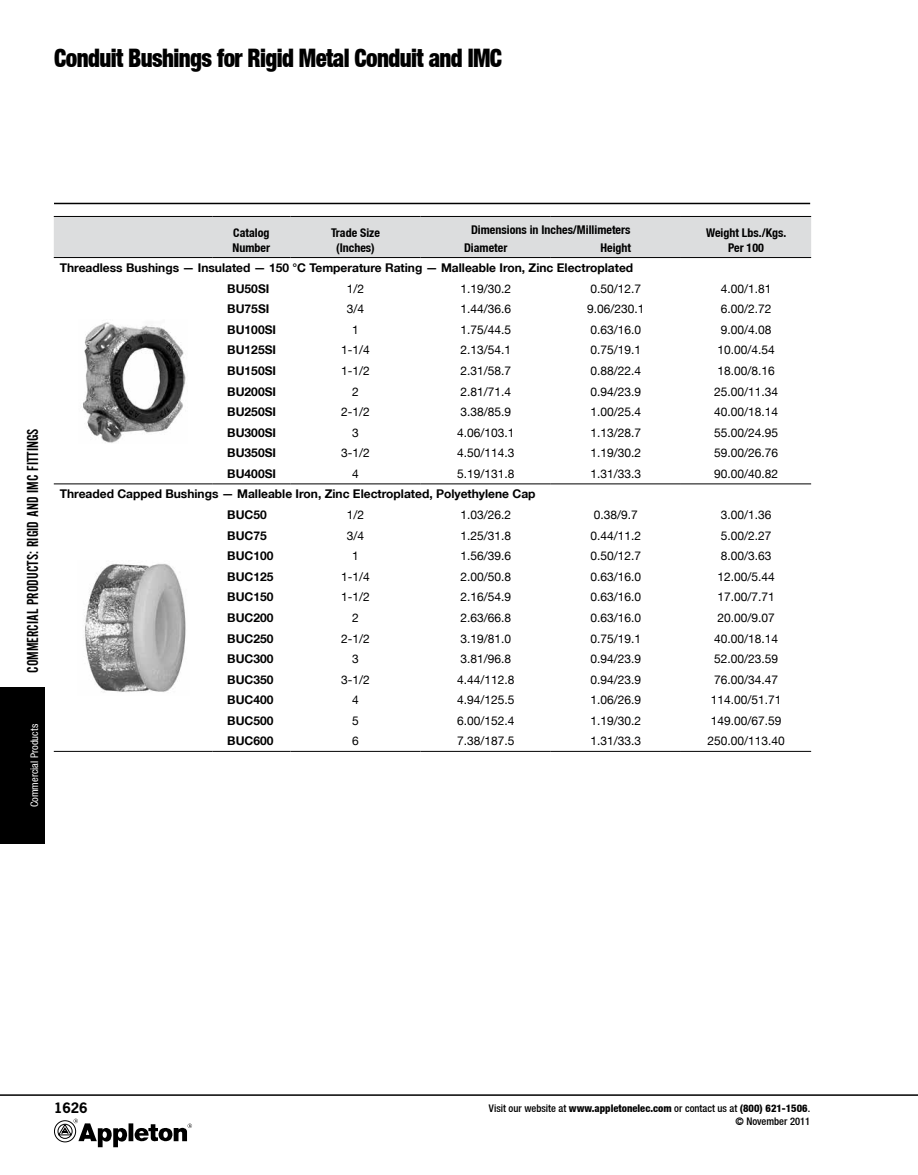
<style>
.page{position:relative;width:918px;height:1175px;background:#fff}
.page>*{position:absolute;margin:0;border:0;box-sizing:border-box;transform-origin:0 0}
.t1{font:900 condensed 25.5px "Helvetica Neue LT";letter-spacing:-.025em;color:#000;scale:.9 1}
.t2{font:16.5px "Alternate Gothic EF No Two";color:#000}
.t3{font:700 13.5px "News Gothic Std";color:#000}
.t4{font:12px "Helvetica Neue LT";color:#000}
.t5{font:700 12px/20.5px "Helvetica Neue LT";color:#000}
.t6{font:700 condensed 12px/14.4px "Helvetica Neue LT";color:#000}
.t7{font:500 condensed 10.5px/12.6px "Helvetica Neue LT";color:#000;text-align:right}
.t8{font:condensed 10.5px "Helvetica Neue LT";color:#fff}
.s1{font-weight:800}
</style>
<div class="page">
<div style="left:54px;top:217px;width:757px;height:40px;background:#dcddde"></div>
<hr style="left:54px;top:483px;width:158px;height:1px;background:#000">
<hr style="left:212px;top:483px;width:78px;height:1px;background:#000">
<hr style="left:290px;top:483px;width:131px;height:1px;background:#000">
<hr style="left:421px;top:483px;width:130px;height:1px;background:#000">
<hr style="left:551px;top:483px;width:130px;height:1px;background:#000">
<hr style="left:681px;top:483px;width:130px;height:1px;background:#000">
<hr style="left:54px;top:751px;width:158px;height:1px;background:#000">
<hr style="left:212px;top:751px;width:78px;height:1px;background:#000">
<hr style="left:290px;top:751px;width:131px;height:1px;background:#000">
<hr style="left:421px;top:751px;width:130px;height:1px;background:#000">
<hr style="left:551px;top:751px;width:130px;height:1px;background:#000">
<hr style="left:681px;top:751px;width:130px;height:1px;background:#000">
<hr style="left:54px;top:216px;width:158px;height:1px;background:#000">
<hr style="left:212px;top:216px;width:78px;height:1px;background:#000">
<hr style="left:290px;top:216px;width:131px;height:1px;background:#000">
<hr style="left:54px;top:257px;width:158px;height:1px;background:#000">
<hr style="left:212px;top:257px;width:78px;height:1px;background:#000">
<hr style="left:290px;top:257px;width:131px;height:1px;background:#000">
<hr style="left:421px;top:216px;width:130px;height:1px;background:#000">
<hr style="left:551px;top:216px;width:130px;height:1px;background:#000">
<hr style="left:681px;top:216px;width:130px;height:1px;background:#000">
<hr style="left:681px;top:257px;width:130px;height:1px;background:#000">
<hr style="left:421px;top:257px;width:130px;height:1px;background:#000">
<hr style="left:551px;top:257px;width:130px;height:1px;background:#000">
<img style="left:83px;top:322px;width:103px;height:121px">
<img style="left:85px;top:563px;width:101px;height:129px">
<hr style="left:54px;top:203px;width:756px;height:1px;background:#000">
<div style="left:0;top:687px;width:45px;height:157px;background:#000"></div>
<hr style="left:0;top:1094px;width:918px;height:1px;background:#000">
<hr style="left:129px;top:1123px;width:4px;height:18px;background:#000">
<svg style="left:135px;top:1123px;width:57px;height:19px"></svg>
<svg style="left:54px;top:1118px;width:73px;height:29px"></svg>
<h1 class="t1" style="left:54px;top:42px;width:499px">Conduit Bushings for Rigid Metal Conduit and IMC</h1>
<h2 class="t2" style="left:24px;top:673px;width:246px;rotate:-90deg">Commercial Products: Rigid and IMC Fittings</h2>
<p class="t8" style="left:28px;top:807px;width:84px;rotate:-90deg">Commercial Products</p>
<p class="t6" style="left:233px;top:225px;width:39px">Catalog<br>Number</p>
<p class="t6" style="left:331px;top:225px;width:50px;text-align:center">Trade Size (Inches)</p>
<p class="t6" style="left:471px;top:222px;width:161px">Dimensions in Inches/Millimeters</p>
<p class="t6" style="left:706px;top:225px;width:82px">Weight Lbs./Kgs.</p>
<p class="t6" style="left:464px;top:240px;width:45px">Diameter</p>
<p class="t6" style="left:600px;top:240px;width:32px">Height</p>
<p class="t6" style="left:728px;top:240px;width:37px">Per 100</p>
<p class="t5" style="left:227px;top:257px;width:407px;text-indent:-167px">Threadless Bushings — Insulated — 150 °C Temperature Rating — Malleable Iron, Zinc Electroplated<br>BU50SI</p>
<p class="t4" style="left:347px;top:281px;width:19px">1/2</p>
<p class="t4" style="left:460px;top:281px;width:52px">1.19/30.2</p>
<p class="t4" style="left:590px;top:281px;width:52px">0.50/12.7</p>
<p class="t4" style="left:721px;top:281px;width:52px">4.00/1.81</p>
<p class="t5" style="left:227px;top:298px;width:44px">BU75SI</p>
<p class="t4" style="left:347px;top:302px;width:19px">3/4</p>
<p class="t4" style="left:460px;top:302px;width:52px">1.44/36.6</p>
<p class="t4" style="left:587px;top:302px;width:59px">9.06/230.1</p>
<p class="t4" style="left:721px;top:302px;width:52px">6.00/2.72</p>
<p class="t5" style="left:227px;top:319px;width:50px">BU100SI</p>
<p class="t4" style="left:352px;top:322px;width:8px">1</p>
<p class="t4" style="left:460px;top:322px;width:52px">1.75/44.5</p>
<p class="t4" style="left:590px;top:322px;width:52px">0.63/16.0</p>
<p class="t4" style="left:721px;top:322px;width:52px">9.00/4.08</p>
<p class="t5" style="left:227px;top:339px;width:50px">BU125SI</p>
<p class="t4" style="left:341px;top:343px;width:30px">1-1/4</p>
<p class="t4" style="left:460px;top:343px;width:52px">2.13/54.1</p>
<p class="t4" style="left:590px;top:343px;width:52px">0.75/19.1</p>
<p class="t4" style="left:717px;top:343px;width:59px">10.00/4.54</p>
<p class="t5" style="left:227px;top:360px;width:50px">BU150SI</p>
<p class="t4" style="left:341px;top:363px;width:30px">1-1/2</p>
<p class="t4" style="left:460px;top:363px;width:52px">2.31/58.7</p>
<p class="t4" style="left:590px;top:363px;width:52px">0.88/22.4</p>
<p class="t4" style="left:717px;top:363px;width:59px">18.00/8.16</p>
<p class="t5" style="left:227px;top:381px;width:50px">BU200SI</p>
<p class="t4" style="left:352px;top:384px;width:8px">2</p>
<p class="t4" style="left:460px;top:384px;width:52px">2.81/71.4</p>
<p class="t4" style="left:590px;top:384px;width:52px">0.94/23.9</p>
<p class="t4" style="left:714px;top:384px;width:66px">25.00/11.34</p>
<p class="t5" style="left:227px;top:401px;width:50px">BU250SI</p>
<p class="t4" style="left:341px;top:405px;width:30px">2-1/2</p>
<p class="t4" style="left:460px;top:405px;width:52px">3.38/85.9</p>
<p class="t4" style="left:590px;top:405px;width:52px">1.00/25.4</p>
<p class="t4" style="left:714px;top:405px;width:66px">40.00/18.14</p>
<p class="t5" style="left:227px;top:422px;width:50px">BU300SI</p>
<p class="t4" style="left:352px;top:425px;width:8px">3</p>
<p class="t4" style="left:457px;top:425px;width:59px">4.06/103.1</p>
<p class="t4" style="left:590px;top:425px;width:52px">1.13/28.7</p>
<p class="t4" style="left:714px;top:425px;width:66px">55.00/24.95</p>
<p class="t5" style="left:227px;top:442px;width:50px">BU350SI</p>
<p class="t4" style="left:341px;top:446px;width:30px">3-1/2</p>
<p class="t4" style="left:457px;top:446px;width:59px">4.50/114.3</p>
<p class="t4" style="left:590px;top:446px;width:52px">1.19/30.2</p>
<p class="t4" style="left:714px;top:446px;width:66px">59.00/26.76</p>
<p class="t5" style="left:227px;top:463px;width:50px">BU400SI</p>
<p class="t4" style="left:352px;top:466px;width:8px">4</p>
<p class="t4" style="left:457px;top:466px;width:59px">5.19/131.8</p>
<p class="t4" style="left:590px;top:466px;width:52px">1.31/33.3</p>
<p class="t4" style="left:714px;top:466px;width:66px">90.00/40.82</p>
<p class="t5" style="left:227px;top:483px;width:310px;text-indent:-167px">Threaded Capped Bushings — Malleable Iron, Zinc Electroplated, Polyethylene Cap<br>BUC50</p>
<p class="t4" style="left:347px;top:507px;width:19px">1/2</p>
<p class="t4" style="left:460px;top:507px;width:52px">1.03/26.2</p>
<p class="t4" style="left:594px;top:507px;width:46px">0.38/9.7</p>
<p class="t4" style="left:721px;top:507px;width:52px">3.00/1.36</p>
<p class="t5" style="left:227px;top:525px;width:41px">BUC75</p>
<p class="t4" style="left:347px;top:528px;width:19px">3/4</p>
<p class="t4" style="left:460px;top:528px;width:52px">1.25/31.8</p>
<p class="t4" style="left:590px;top:528px;width:52px">0.44/11.2</p>
<p class="t4" style="left:721px;top:528px;width:52px">5.00/2.27</p>
<p class="t5" style="left:227px;top:545px;width:48px">BUC100</p>
<p class="t4" style="left:352px;top:549px;width:8px">1</p>
<p class="t4" style="left:460px;top:549px;width:52px">1.56/39.6</p>
<p class="t4" style="left:590px;top:549px;width:52px">0.50/12.7</p>
<p class="t4" style="left:721px;top:549px;width:52px">8.00/3.63</p>
<p class="t5" style="left:227px;top:566px;width:48px">BUC125</p>
<p class="t4" style="left:341px;top:569px;width:30px">1-1/4</p>
<p class="t4" style="left:460px;top:569px;width:52px">2.00/50.8</p>
<p class="t4" style="left:590px;top:569px;width:52px">0.63/16.0</p>
<p class="t4" style="left:717px;top:569px;width:59px">12.00/5.44</p>
<p class="t5" style="left:227px;top:586px;width:48px">BUC150</p>
<p class="t4" style="left:341px;top:590px;width:30px">1-1/2</p>
<p class="t4" style="left:460px;top:590px;width:52px">2.16/54.9</p>
<p class="t4" style="left:590px;top:590px;width:52px">0.63/16.0</p>
<p class="t4" style="left:717px;top:590px;width:59px">17.00/7.71</p>
<p class="t5" style="left:227px;top:607px;width:48px">BUC200</p>
<p class="t4" style="left:352px;top:610px;width:8px">2</p>
<p class="t4" style="left:460px;top:610px;width:52px">2.63/66.8</p>
<p class="t4" style="left:590px;top:610px;width:52px">0.63/16.0</p>
<p class="t4" style="left:717px;top:610px;width:59px">20.00/9.07</p>
<p class="t5" style="left:227px;top:627px;width:48px">BUC250</p>
<p class="t4" style="left:341px;top:631px;width:30px">2-1/2</p>
<p class="t4" style="left:460px;top:631px;width:52px">3.19/81.0</p>
<p class="t4" style="left:590px;top:631px;width:52px">0.75/19.1</p>
<p class="t4" style="left:714px;top:631px;width:66px">40.00/18.14</p>
<p class="t5" style="left:227px;top:648px;width:48px">BUC300</p>
<p class="t4" style="left:352px;top:651px;width:8px">3</p>
<p class="t4" style="left:460px;top:651px;width:52px">3.81/96.8</p>
<p class="t4" style="left:590px;top:651px;width:52px">0.94/23.9</p>
<p class="t4" style="left:714px;top:651px;width:66px">52.00/23.59</p>
<p class="t5" style="left:227px;top:669px;width:48px">BUC350</p>
<p class="t4" style="left:341px;top:672px;width:30px">3-1/2</p>
<p class="t4" style="left:457px;top:672px;width:59px">4.44/112.8</p>
<p class="t4" style="left:590px;top:672px;width:52px">0.94/23.9</p>
<p class="t4" style="left:714px;top:672px;width:66px">76.00/34.47</p>
<p class="t5" style="left:227px;top:689px;width:48px">BUC400</p>
<p class="t4" style="left:352px;top:693px;width:8px">4</p>
<p class="t4" style="left:457px;top:693px;width:59px">4.94/125.5</p>
<p class="t4" style="left:590px;top:693px;width:52px">1.06/26.9</p>
<p class="t4" style="left:711px;top:693px;width:72px">114.00/51.71</p>
<p class="t5" style="left:227px;top:710px;width:48px">BUC500</p>
<p class="t4" style="left:352px;top:713px;width:8px">5</p>
<p class="t4" style="left:457px;top:713px;width:59px">6.00/152.4</p>
<p class="t4" style="left:590px;top:713px;width:52px">1.19/30.2</p>
<p class="t4" style="left:711px;top:713px;width:72px">149.00/67.59</p>
<p class="t5" style="left:227px;top:730px;width:48px">BUC600</p>
<p class="t4" style="left:352px;top:734px;width:8px">6</p>
<p class="t4" style="left:457px;top:734px;width:59px">7.38/187.5</p>
<p class="t4" style="left:590px;top:734px;width:52px">1.31/33.3</p>
<p class="t4" style="left:707px;top:734px;width:79px">250.00/113.40</p>
<p class="t3" style="left:54px;top:1099px;width:35px">1626</p>
<p class="t7" style="left:489px;top:1102px;width:323px">Visit our website at <span class="s1">www.appletonelec.com</span> or contact us at <span class="s1">(800) 621-1506</span>. © November 2011</p>
</div>
